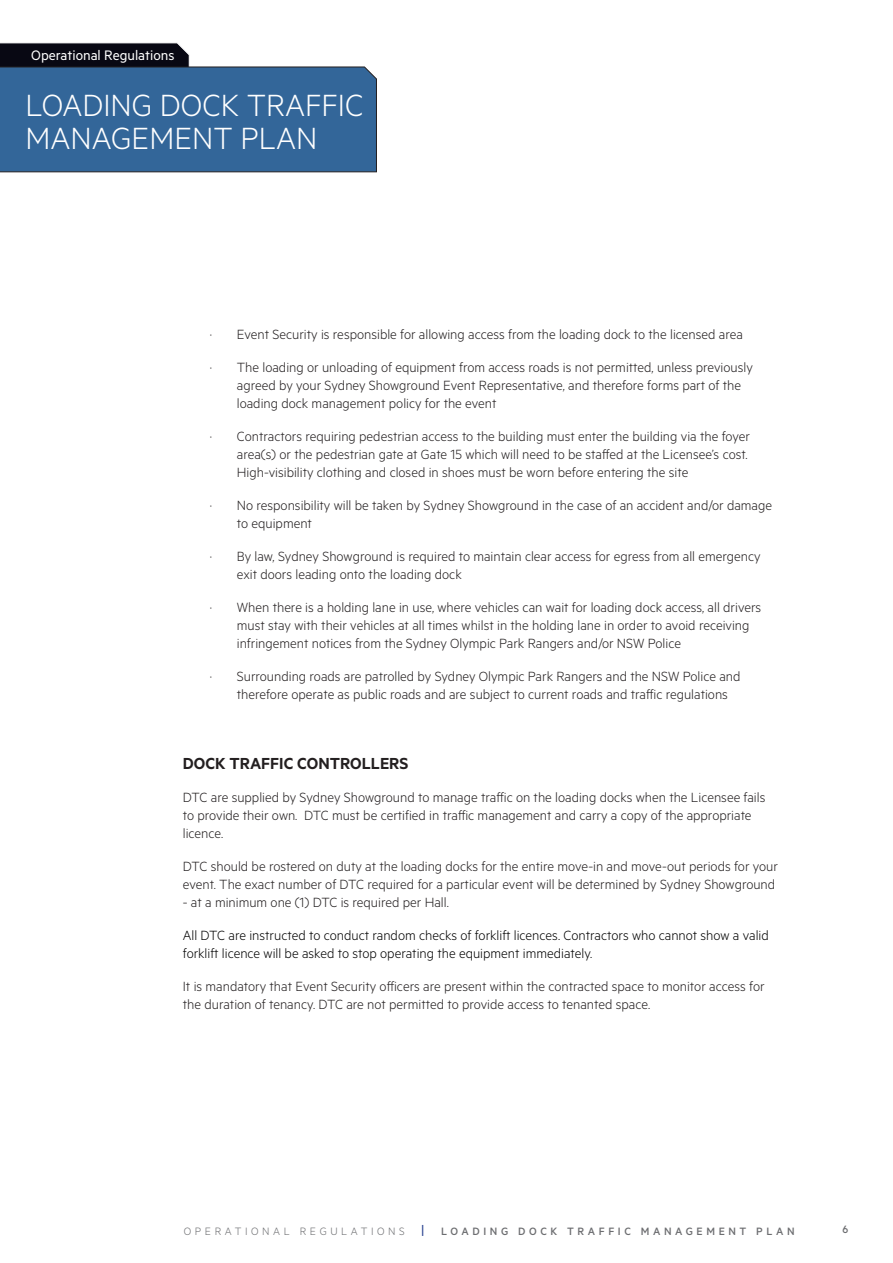
<style>
.page{position:relative;width:893px;height:1263px;background:#fff}
.page>*{position:absolute;margin:0;border:0;box-sizing:border-box;transform-origin:0 0}
.t1{font:300 34.5px/32.8px "Metric";color:#fff}
.Default{font:600 18px "Metric";color:#231f20}
.t2{font:15.45px "Metric";color:#fff}
.Default-2{font:300 15px/18px "Metric";color:#231f20}
.Default-3{font:300 15px/18px "Metric";color:#000}
.t3{font:500 12px "Metric";letter-spacing:.3em;color:#6c6d70}
.t4{font:300 12px "Metric";letter-spacing:.3em;color:#6c6d70}
.s1{font-weight:400;font-size:15px;color:#253f8e}
</style>
<div class="page">
<svg style="left:0;top:42px;width:377px;height:131px;background:#446c96"></svg>
<p class="t2" style="left:31px;top:46px;width:145px">Operational Regulations</p>
<h1 class="t1" style="left:26px;top:88px;width:340px">LOADING DOCK TRAFFIC<br>MANAGEMENT PLAN</h1>
<p class="Default-2" style="left:210px;top:325px;width:535px">· Event Security is responsible for allowing access from the loading dock to the licensed area</p>
<p class="Default-2" style="left:237px;top:358px;width:517px;text-indent:-27px">· The loading or unloading of equipment from access roads is not permitted, unless previously agreed by your Sydney Showground Event Representative, and therefore forms part of the loading dock management policy for the event</p>
<p class="Default-2" style="left:237px;top:427px;width:515px;text-indent:-27px">· Contractors requiring pedestrian access to the building must enter the building via the foyer area(s) or the pedestrian gate at Gate 15 which will need to be staffed at the Licensee’s cost.<br>High-visibility clothing and closed in shoes must be worn before entering the site</p>
<p class="Default-2" style="left:237px;top:496px;width:537px;text-indent:-27px">· No responsibility will be taken by Sydney Showground in the case of an accident and/or damage to equipment</p>
<p class="Default-2" style="left:237px;top:547px;width:525px;text-indent:-27px">· By law, Sydney Showground is required to maintain clear access for egress from all emergency exit doors leading onto the loading dock</p>
<p class="Default-2" style="left:237px;top:598px;width:526px;text-indent:-27px">· When there is a holding lane in use, where vehicles can wait for loading dock access, all drivers must stay with their vehicles at all times whilst in the holding lane in order to avoid receiving infringement notices from the Sydney Olympic Park Rangers and/or NSW Police</p>
<p class="Default-2" style="left:237px;top:667px;width:505px;text-indent:-27px">· Surrounding roads are patrolled by Sydney Olympic Park Rangers and the NSW Police and therefore operate as public roads and are subject to current roads and traffic regulations</p>
<p class="Default" style="left:183px;top:753px;width:227px">DOCK TRAFFIC CONTROLLERS</p>
<p class="Default-2" style="left:183px;top:788px;width:584px">DTC are supplied by Sydney Showground to manage traffic on the loading docks when the Licensee fails to provide their own. DTC must be certified in traffic management and carry a copy of the appropriate licence.</p>
<p class="Default-2" style="left:183px;top:857px;width:597px">DTC should be rostered on duty at the loading docks for the entire move-in and move-out periods for your event. The exact number of DTC required for a particular event will be determined by Sydney Showground</p>
<p class="Default-2" style="left:183px;top:893px;width:267px">- at a minimum one (1) DTC is required per Hall.</p>
<p class="Default-3" style="left:183px;top:926px;width:587px">All DTC are instructed to conduct random checks of forklift licences. Contractors who cannot show a valid forklift licence will be asked to stop operating the equipment immediately.</p>
<p class="Default-2" style="left:183px;top:977px;width:583px">It is mandatory that Event Security officers are present within the contracted space to monitor access for the duration of tenancy. DTC are not permitted to provide access to tenanted space.</p>
<p class="t4" style="left:184px;top:1224px;width:242px">OPERATIONAL REGULATIONS <span class="s1">|</span></p>
<p class="t3" style="left:441px;top:1224px;width:355px">LOADING DOCK TRAFFIC MANAGEMENT PLAN</p>
<p class="t3" style="left:842px;top:1222px;width:7px">6</p>
</div>
